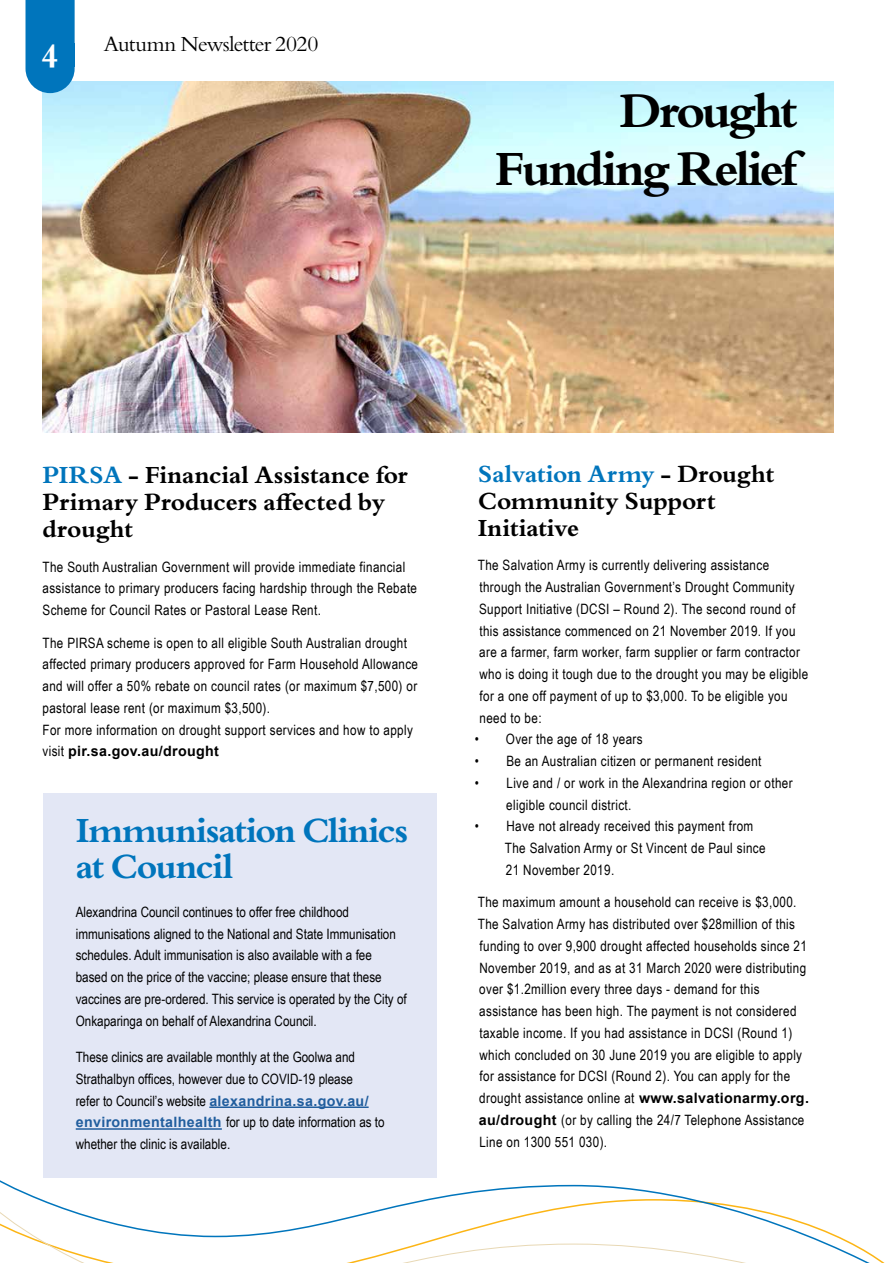
<style>
.page{position:relative;width:893px;height:1263px;background:#fff}
.page>*{position:absolute;margin:0;border:0;box-sizing:border-box;transform-origin:0 0}
.t1{font:700 48px/58.3px "Bergamo Std";letter-spacing:-.055em;color:#000;text-align:right}
.t2{font:700 34.5px/36px "Bergamo Std";letter-spacing:-.03em;color:#0075bc}
.t3{font:700 33px "Bergamo Std";color:#fff}
.t4{font:700 24px/27px "Bergamo Std";color:#000}
.t5{font:21px "Bergamo Std";letter-spacing:-.025em;color:#000}
.t6{font:14.25px/21.8px "Arial Narrow";letter-spacing:.025em;color:#000}
.t7{font:14.25px/21.8px "Arial Narrow";color:#000}
.t8{font:700 14.25px "Arial";letter-spacing:.025em;color:#000}
.s1{color:#0075bc}
.s2{font-family:"Arial Narrow";font-weight:400}
.s3{font-family:"Arial";font-weight:700;color:#215e9e}
.s4{font-family:"Arial";font-weight:700}
</style>
<div class="page">
<svg style="left:0;top:1173px;width:701px;height:28px"></svg>
<svg style="left:0;top:1201px;width:850px;height:62px"></svg>
<svg style="left:850px;top:1242px;width:35px;height:21px"></svg>
<div style="left:449px;top:580px;width:401px;height:595px;background:#fff"></div>
<div style="left:43px;top:793px;width:393px;height:385px;background:#e3e7f5"></div>
<hr style="left:209px;top:1106px;width:160px;height:2px;background:#215e9e">
<hr style="left:76px;top:1128px;width:146px;height:2px;background:#215e9e">
<img style="left:43px;top:81px;width:790px;height:351px">
<svg style="left:26px;top:0;width:49px;height:93px;background:#117fc1"></svg>
<div style="left:26px;top:43px;width:49px;height:24px;background:#0075bc"></div>
<h3 class="t3" style="left:41px;top:37px;width:19px">4</h3>
<h3 class="t5" style="left:104px;top:32px;width:216px">Autumn Newsletter 2020</h3>
<h1 class="t1" style="left:495px;top:82px;width:304px">Drought<br>Funding Relief</h1>
<h3 class="t4" style="left:43px;top:462px;width:367px"><span class="s1">PIRSA</span> - Financial Assistance for<br>Primary Producers affected by drought</h3>
<p class="t6" style="left:43px;top:555px;width:376px">The South Australian Government will provide immediate financial assistance to primary producers facing hardship through the Rebate<br>Scheme for Council Rates or Pastoral Lease Rent.</p>
<p class="t6" style="left:43px;top:631px;width:377px">The PIRSA scheme is open to all eligible South Australian drought affected primary producers approved for Farm Household Allowance and will offer a 50% rebate on council rates (or maximum $7,500) or pastoral lease rent (or maximum $3,500).<br>For more information on drought support services and how to apply</p>
<p class="t8" style="left:43px;top:742px;width:178px"><span class="s2">visit</span> pir.sa.gov.au/drought</p>
<h2 class="t2" style="left:76px;top:813px;width:334px">Immunisation Clinics at Council</h2>
<p class="t7" style="left:76px;top:900px;width:333px">Alexandrina Council continues to offer free childhood immunisations aligned to the National and State Immunisation schedules. Adult immunisation is also available with a fee based on the price of the vaccine; please ensure that these vaccines are pre-ordered. This service is operated by the City of Onkaparinga on behalf of Alexandrina Council.</p>
<p class="t7" style="left:76px;top:1046px;width:310px">These clinics are available monthly at the Goolwa and Strathalbyn offices, however due to COVID-19 please<br>refer to Council’s website <span class="s3">alexandrina.sa.gov.au/ environmentalhealth</span> for up to date information as to whether the clinic is available.</p>
<h3 class="t4" style="left:478px;top:460px;width:298px"><span class="s1">Salvation Army</span> - Drought<br>Community Support<br>Initiative</h3>
<p class="t6" style="left:478px;top:554px;width:332px">The Salvation Army is currently delivering assistance through the Australian Government’s Drought Community Support Initiative (DCSI – Round 2). The second round of this assistance commenced on 21 November 2019. If you are a farmer, farm worker, farm supplier or farm contractor who is doing it tough due to the drought you may be eligible for a one off payment of up to $3,000. To be eligible you need to be:</p>
<p class="t6" style="left:475px;top:728px;width:169px">• Over the age of 18 years</p>
<p class="t6" style="left:475px;top:750px;width:288px">• Be an Australian citizen or permanent resident</p>
<p class="t6" style="left:506px;top:771px;width:288px;text-indent:-31px">• Live and / or work in the Alexandrina region or other eligible council district.</p>
<p class="t6" style="left:505px;top:815px;width:262px;text-indent:-30px">• Have not already received this payment from<br>The Salvation Army or St Vincent de Paul since<br>21 November 2019.</p>
<p class="t6" style="left:478px;top:891px;width:333px">The maximum amount a household can receive is $3,000.<br>The Salvation Army has distributed over $28million of this funding to over 9,900 drought affected households since 21<br>November 2019, and as at 31 March 2020 were distributing over $1.2million every three days - demand for this assistance has been high. The payment is not considered taxable income. If you had assistance in DCSI (Round 1) which concluded on 30 June 2019 you are eligible to apply for assistance for DCSI (Round 2). You can apply for the drought assistance online at <span class="s4">www.salvationarmy.org. au/drought</span> (or by calling the 24/7 Telephone Assistance Line on 1300 551 030).</p>
</div>
